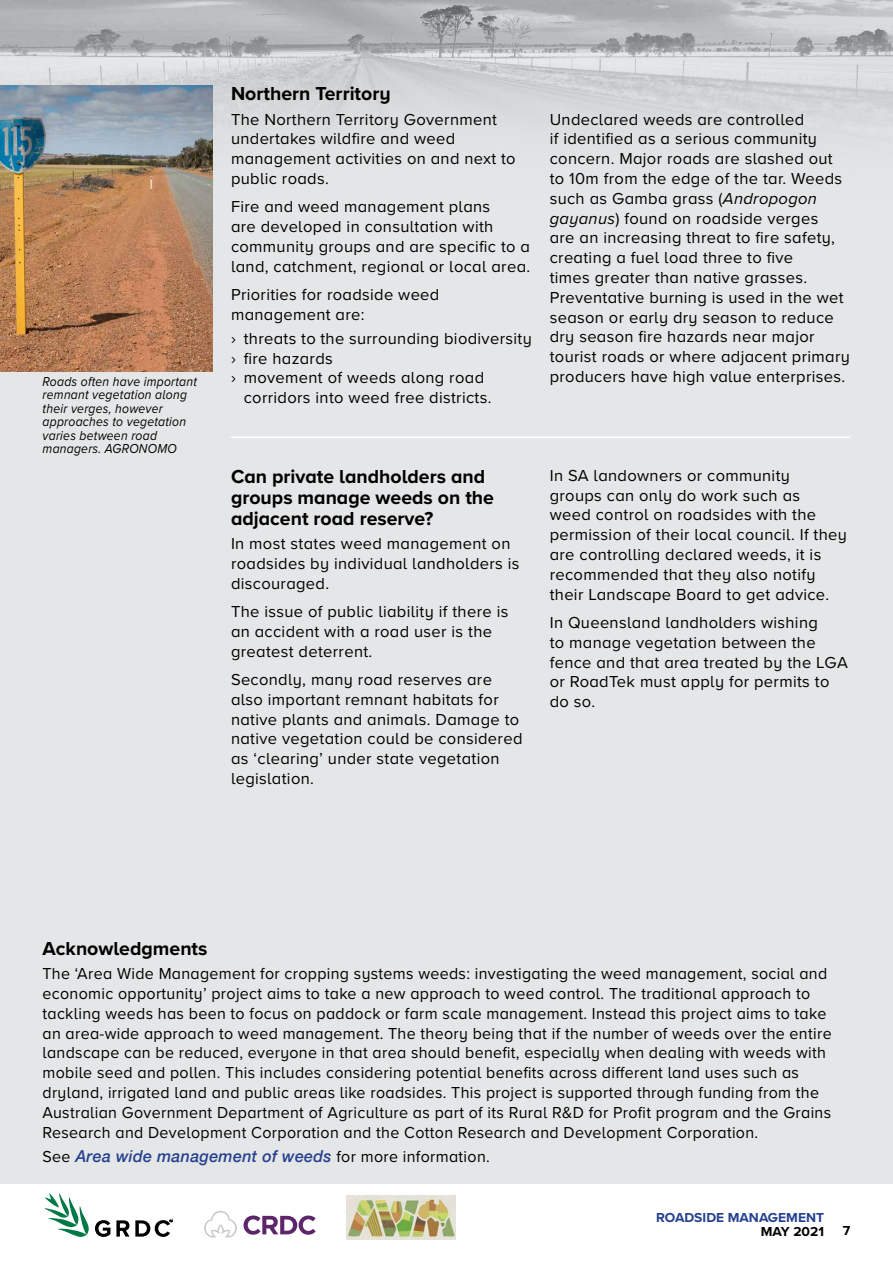
<style>
.page{position:relative;width:893px;height:1263px;background:#fff}
.page>*{position:absolute;margin:0;border:0;box-sizing:border-box;transform-origin:0 0}
.t1{font:700 19.5px/21px "Proxima Nova A";color:#000}
.t2{font:16.5px/19.8px "Proxima Nova A";letter-spacing:.02em;color:#000}
.t3{font:italic 500 16.5px "Helvetica Neue";letter-spacing:.02em;color:#25408f}
.t4{font:italic 13.5px/13.5px "Proxima Nova A";letter-spacing:.02em;color:#000;scale:.9 1}
.t5{font:700 13.5px "Proxima Nova A";color:#25408f}
.t6{font:700 13.5px "Proxima Nova A";color:#000}
.s1{font-style:italic}
.s2{font-family:"Proxima Nova A";font-weight:400;font-style:normal;color:#000}
</style>
<div class="page">
<img style="left:347px;top:1195px;width:108px;height:45px">
<svg style="left:44px;top:1193px;width:66px;height:44px"></svg>
<svg style="left:116px;top:1220px;width:56px;height:17px"></svg>
<svg style="left:204px;top:1211px;width:33px;height:26px"></svg>
<svg style="left:243px;top:1215px;width:73px;height:20px"></svg>
<div style="left:0;top:0;width:893px;height:1183px;background:#e5e6e7"></div>
<img style="left:0;top:0;width:893px;height:136px">
<img style="left:0;top:85px;width:213px;height:286px">
<hr style="left:231px;top:436px;width:619px;height:2px;background:#fff">
<p class="t4" style="left:43px;top:374px;width:173px">Roads often have important remnant vegetation along their verges, however approaches to vegetation varies between road managers. AGRONOMO</p>
<p class="t1" style="left:231px;top:83px;width:161px">Northern Territory</p>
<p class="t2" style="left:231px;top:108px;width:286px">The Northern Territory Government undertakes wildfire and weed management activities on and next to public roads.</p>
<p class="t2" style="left:231px;top:196px;width:301px">Fire and weed management plans<br>are developed in consultation with community groups and are specific to a land, catchment, regional or local area.</p>
<p class="t2" style="left:231px;top:284px;width:210px">Priorities for roadside weed management are:</p>
<p class="t2" style="left:231px;top:328px;width:302px">› threats to the surrounding biodiversity</p>
<p class="t2" style="left:231px;top:347px;width:103px">› fire hazards</p>
<p class="t2" style="left:231px;top:367px;width:255px">› movement of weeds along road</p>
<p class="t2" style="left:244px;top:387px;width:249px">corridors into weed free districts.</p>
<p class="t2" style="left:550px;top:108px;width:302px">Undeclared weeds are controlled<br>if identified as a serious community concern. Major roads are slashed out to 10m from the edge of the tar. Weeds such as Gamba grass (<span class="s1">Andropogon gayanus</span>) found on roadside verges<br>are an increasing threat to fire safety, creating a fuel load three to five<br>times greater than native grasses.<br>Preventative burning is used in the wet season or early dry season to reduce dry season fire hazards near major tourist roads or where adjacent primary producers have high value enterprises.</p>
<p class="t1" style="left:231px;top:466px;width:264px">Can private landholders and groups manage weeds on the adjacent road reserve?</p>
<p class="t2" style="left:231px;top:533px;width:290px">In most states weed management on roadsides by individual landholders is discouraged.</p>
<p class="t2" style="left:231px;top:601px;width:279px">The issue of public liability if there is an accident with a road user is the greatest deterrent.</p>
<p class="t2" style="left:231px;top:669px;width:293px">Secondly, many road reserves are also important remnant habitats for native plants and animals. Damage to native vegetation could be considered as ‘clearing’ under state vegetation legislation.</p>
<p class="t2" style="left:550px;top:465px;width:299px">In SA landowners or community<br>groups can only do work such as<br>weed control on roadsides with the permission of their local council. If they are controlling declared weeds, it is recommended that they also notify their Landscape Board to get advice.</p>
<p class="t2" style="left:550px;top:612px;width:300px">In Queensland landholders wishing<br>to manage vegetation between the fence and that area treated by the LGA or RoadTek must apply for permits to do so.</p>
<p class="t1" style="left:43px;top:938px;width:166px">Acknowledgments</p>
<p class="t2" style="left:43px;top:963px;width:791px">The ‘Area Wide Management for cropping systems weeds: investigating the weed management, social and economic opportunity’ project aims to take a new approach to weed control. The traditional approach to tackling weeds has been to focus on paddock or farm scale management. Instead this project aims to take an area-wide approach to weed management. The theory being that if the number of weeds over the entire landscape can be reduced, everyone in that area should benefit, especially when dealing with weeds with mobile seed and pollen. This includes considering potential benefits across different land uses such as dryland, irrigated land and public areas like roadsides. This project is supported through funding from the Australian Government Department of Agriculture as part of its Rural R&amp;D for Profit program and the Grains Research and Development Corporation and the Cotton Research and Development Corporation.</p>
<p class="t3" style="left:43px;top:1142px;width:449px"><span class="s2">See</span> Area wide management of weeds <span class="s2">for more information.</span></p>
<p class="t5" style="left:656px;top:1207px;width:170px">ROADSIDE MANAGEMENT</p>
<p class="t6" style="left:761px;top:1221px;width:65px">MAY 2021</p>
<p class="t6" style="left:843px;top:1221px;width:9px">7</p>
</div>
